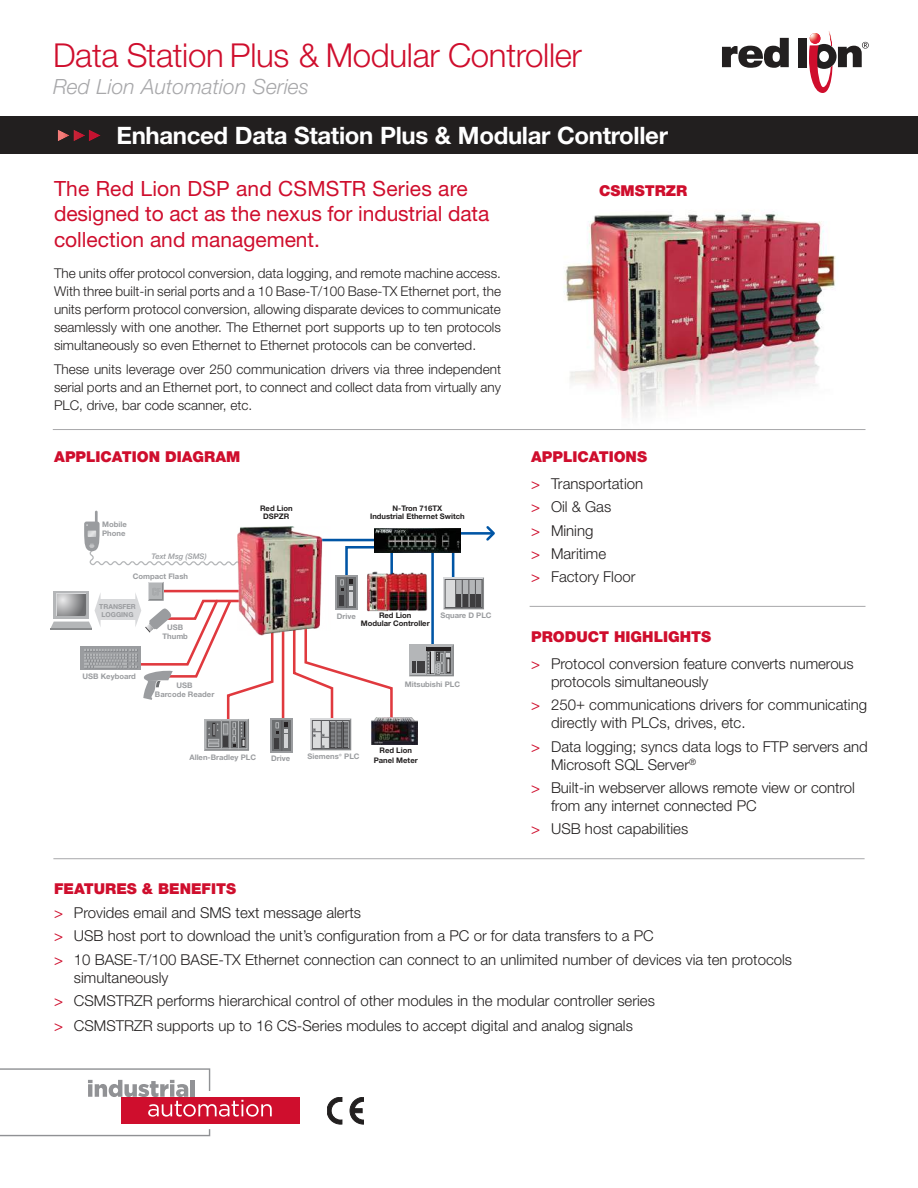
<style>
.page{position:relative;width:918px;height:1188px;background:#fff}
.page>*{position:absolute;margin:0;border:0;box-sizing:border-box;transform-origin:0 0}
.t1{font:300 33px "Helvetica Neue LT Std";letter-spacing:-.01em;color:#cf0e2d}
.t2{font:700 24px "Helvetica Neue LT Std";letter-spacing:-.015em;color:#fff}
.t3{font:21px/25.5px "Helvetica Neue LT Std";color:#cf0e2d}
.t4{font:italic 300 21px "Helvetica Neue LT Std";letter-spacing:.005em;color:#a8a8aa}
.t5{font:300 15px/23.4px "Helvetica Neue LT Std";color:#221f1f}
.t6{font:900 15px "Helvetica Neue LT Std";color:#cf0e2d}
.t7{font:300 13.5px/18px "Helvetica Neue LT Std";color:#221f1f;text-align:justify}
.t8{font:700 7.65px/9.1px "Helvetica Neue LT Std";color:#9a9c9f}
.t9{font:700 7.65px/8.6px "Helvetica Neue LT Std";color:#221f1f;text-align:center}
.t10{font:italic 500 7.65px "Helvetica Neue LT Std";color:#9a9c9f}
.t11{font:700 6.75px/8.2px "Helvetica Neue LT Std";color:#9a9c9f;text-align:center}
.s1{font-weight:900;color:#cf0e2d}
.s2{font-weight:400;color:#cf0e2d}
.s3{font-family:"Myriad Pro";font-weight:400}
</style>
<div class="page">
<img style="left:564px;top:214px;width:272px;height:204px">
<div style="left:0;top:117px;width:918px;height:37px;background:#221f1f"></div>
<svg style="left:809px;top:34px;width:60px;height:59px"></svg>
<svg style="left:722px;top:38px;width:67px;height:30px"></svg>
<div style="left:798px;top:38px;width:9px;height:29px;background:#221f1f"></div>
<img style="left:828px;top:31px;width:4px;height:16px">
<div style="left:121px;top:1097px;width:178px;height:27px;background:#cf0e2d"></div>
<svg style="left:0;top:1129px;width:210px;height:7px"></svg>
<svg style="left:0;top:1068px;width:272px;height:49px"></svg>
<svg style="left:58px;top:130px;width:43px;height:11px"></svg>
<hr style="left:53px;top:858px;width:812px;height:1px;background:#a8a8aa">
<hr style="left:530px;top:606px;width:336px;height:1px;background:#a8a8aa">
<hr style="left:53px;top:429px;width:813px;height:1px;background:#a8a8aa">
<svg style="left:327px;top:1097px;width:16px;height:27px"></svg>
<svg style="left:349px;top:1097px;width:14px;height:27px"></svg>
<hr style="left:431px;top:533px;width:3px;height:117px;background:#0055a5">
<hr style="left:289px;top:539px;width:95px;height:2px;background:#0055a5">
<hr style="left:282px;top:619px;width:2px;height:113px;background:#e0393e">
<hr style="left:95px;top:511px;width:3px;height:19px;background:#9a9c9f">
<svg style="left:84px;top:522px;width:154px;height:44px"></svg>
<svg style="left:409px;top:644px;width:45px;height:32px"></svg>
<div style="left:335px;top:575px;width:23px;height:35px;background:#9a9c9f"></div>
<div style="left:337px;top:578px;width:18px;height:30px;background:#6d6f71"></div>
<div style="left:339px;top:595px;width:5px;height:11px;background:#3e3d3f"></div>
<svg style="left:341px;top:526px;width:154px;height:83px"></svg>
<hr style="left:346px;top:578px;width:1px;height:30px;background:#5b5b5e">
<div style="left:270px;top:718px;width:23px;height:35px;background:#9a9c9f"></div>
<svg style="left:279px;top:720px;width:12px;height:31px"></svg>
<svg style="left:51px;top:582px;width:228px;height:169px"></svg>
<svg style="left:285px;top:636px;width:109px;height:114px"></svg>
<hr style="left:282px;top:720px;width:1px;height:31px;background:#5b5b5e">
<img style="left:372px;top:718px;width:46px;height:27px">
<img style="left:357px;top:568px;width:78px;height:46px">
<img style="left:238px;top:526px;width:97px;height:110px">
<h1 class="t1" style="left:53px;top:43px;width:531px">Data Station Plus &amp; Modular Controller</h1>
<h3 class="t4" style="left:53px;top:78px;width:258px">Red Lion Automation Series</h3>
<h2 class="t2" style="left:117px;top:127px;width:553px">Enhanced Data Station Plus &amp; Modular Controller</h2>
<h3 class="t3" style="left:54px;top:178px;width:437px">The Red Lion DSP and CSMSTR Series are designed to act as the nexus for industrial data collection and management.</h3>
<p class="t7" style="left:54px;top:266px;width:449px">The units offer protocol conversion, data logging, and remote machine access.<br>With three built-in serial ports and a 10 Base-T/100 Base-TX Ethernet port, the units perform protocol conversion, allowing disparate devices to communicate seamlessly with one another. The Ethernet port supports up to ten protocols simultaneously so even Ethernet to Ethernet protocols can be converted.</p>
<p class="t7" style="left:54px;top:361px;width:448px">These units leverage over 250 communication drivers via three independent serial ports and an Ethernet port, to connect and collect data from virtually any PLC, drive, bar code scanner, etc.</p>
<p class="t6" style="left:54px;top:448px;width:188px">APPLICATION DIAGRAM</p>
<p class="t5" style="left:531px;top:444px;width:117px;line-height:27px"><span class="s1">APPLICATIONS </span><span class="s2">&gt;</span> Transportation</p>
<p class="t5" style="left:531px;top:497px;width:106px"><span class="s2">&gt;</span> Oil &amp; Gas<br><span class="s2">&gt;</span> Mining<br><span class="s2">&gt;</span> Maritime<br><span class="s2">&gt;</span> Factory Floor</p>
<p class="t6" style="left:599px;top:182px;width:90px">CSMSTRZR</p>
<p class="t9" style="left:260px;top:504px;width:34px">Red Lion<br>DSPZR</p>
<p class="t9" style="left:370px;top:505px;width:96px">N-Tron 716TX<br>Industrial Ethernet Switch</p>
<p class="t8" style="left:102px;top:520px;width:26px">Mobile<br>Phone</p>
<p class="t10" style="left:152px;top:553px;width:57px">Text Msg (SMS)</p>
<p class="t8" style="left:133px;top:572px;width:57px">Compact Flash</p>
<p class="t11" style="left:99px;top:603px;width:38px">TRANSFER<br>LOGGING</p>
<p class="t9" style="left:361px;top:611px;width:70px">Red Lion<br>Modular Controller</p>
<p class="t8" style="left:337px;top:612px;width:21px">Drive</p>
<p class="t8" style="left:440px;top:612px;width:53px">Square D PLC</p>
<p class="t8" style="left:163px;top:623px;width:27px;text-align:center">USB<br>Thumb</p>
<p class="t5" style="left:531px;top:624px;width:324px;line-height:27px"><span class="s1">PRODUCT HIGHLIGHTS<br></span><span class="s2">&gt;</span> Protocol conversion feature converts numerous</p>
<p class="t5" style="left:531px;top:671px;width:337px;text-indent:20px">protocols simultaneously<br><span class="s2">&gt;</span> 250+ communications drivers for communicating</p>
<p class="t5" style="left:531px;top:713px;width:338px;text-indent:20px">directly with PLCs, drives, etc.<br><span class="s2">&gt;</span> Data logging; syncs data logs to FTP servers and</p>
<p class="t5" style="left:531px;top:754px;width:325px;text-indent:20px">Microsoft SQL Server<sup>®<br></sup><span class="s2">&gt;</span> Built-in webserver allows remote view or control</p>
<p class="t5" style="left:531px;top:795px;width:227px;text-indent:20px">from any internet connected PC <span class="s2">&gt;</span> USB host capabilities</p>
<p class="t8" style="left:83px;top:672px;width:55px">USB Keyboard</p>
<p class="t8" style="left:177px;top:681px;width:18px">USB</p>
<p class="t8" style="left:405px;top:680px;width:57px">Mitsubishi PLC</p>
<p class="t8" style="left:155px;top:690px;width:61px">Barcode Reader</p>
<p class="t9" style="left:374px;top:747px;width:46px;line-height:9.1px">Red Lion<br>Panel Meter</p>
<p class="t8" style="left:189px;top:753px;width:68px">Allen-Bradley PLC</p>
<p class="t8" style="left:271px;top:755px;width:21px">Drive</p>
<p class="t8" style="left:308px;top:752px;width:54px">Siemens<span class="s3">®</span> PLC</p>
<p class="t5" style="left:54px;top:878px;width:740px"><span class="s1">FEATURES &amp; BENEFITS<br></span><span class="s2">&gt;</span> Provides email and SMS text message alerts<br><span class="s2">&gt;</span> USB host port to download the unit’s configuration from a PC or for data transfers to a PC<br><span class="s2">&gt;</span> 10 BASE-T/100 BASE-TX Ethernet connection can connect to an unlimited number of devices via ten protocols</p>
<p class="t5" style="left:54px;top:967px;width:602px;text-indent:20px">simultaneously<br><span class="s2">&gt;</span> CSMSTRZR performs hierarchical control of other modules in the modular controller series</p>
<p class="t5" style="left:54px;top:1016px;width:580px"><span class="s2">&gt;</span> CSMSTRZR supports up to 16 CS-Series modules to accept digital and analog signals</p>
</div>
